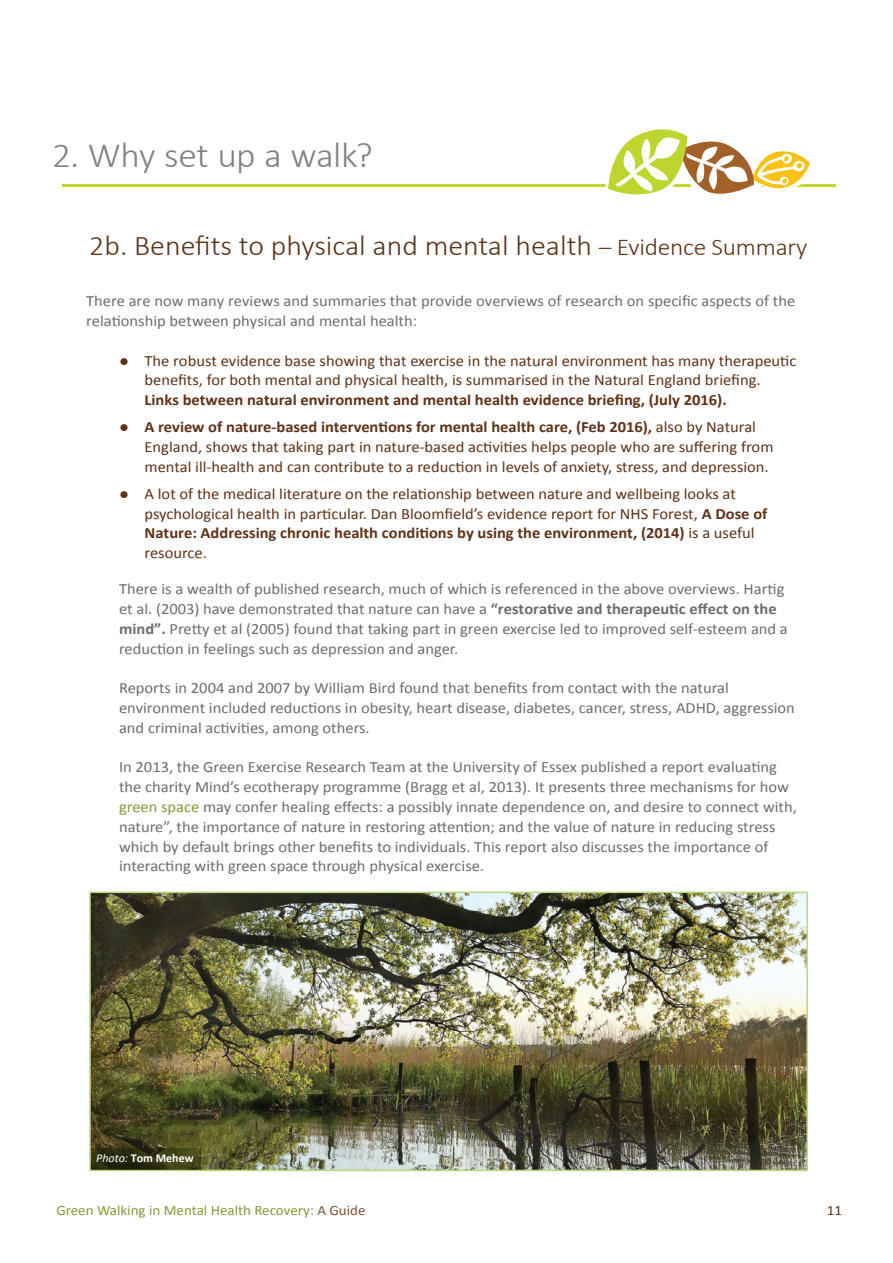
<style>
.page{position:relative;width:893px;height:1263px;background:#fff}
.page>*{position:absolute;margin:0;border:0;box-sizing:border-box;transform-origin:0 0}
.t1{font:300 35.7px "Calibri";letter-spacing:-.015em;color:#808285;scale:1.05 1}
.t2{font:300 28.5px "Calibri";color:#5e3217;scale:1.05 1}
.t3{font:15.6px/19.8px "Calibri";color:#6c6d70;scale:1.05 1}
.t4{font:15.6px/19.8px "Calibri";color:#5e3217;scale:1.05 1}
.t5{font:700 15.6px "Calibri";color:#5e3217;scale:1.05 1}
.t6{font:14.25px "Calibri";color:#86983a;scale:1.05 1}
.t7{font:14.25px "Calibri";color:#5e3217;scale:1.05 1}
.t8{font:700 12px "Calibri";color:#fff}
.s1{font-size:24.15px}
.s2{font-weight:700}
.s3{color:#86983a}
.s4{font-weight:400;font-style:italic}
.s5{color:#7d523a}
</style>
<div class="page">
<img style="left:92px;top:894px;width:713px;height:274px">
<div style="left:89px;top:891px;width:719px;height:280px;border:2px solid #b9d87e"></div>
<svg style="left:91px;top:1149px;width:109px;height:21px;background:#333513"></svg>
<hr style="left:62px;top:184px;width:774px;height:2px;background:#bed630">
<div style="left:605px;top:155px;width:63px;height:57px;background:#fff;border-radius:50%"></div>
<svg style="left:608px;top:129px;width:202px;height:65px"></svg>
<h1 class="t1" style="left:52px;top:133px;width:307px">2. Why set up a walk?</h1>
<h2 class="t2" style="left:89px;top:228px;width:685px">2b. Benefits to physical and mental health <span class="s1">– Evidence Summary</span></h2>
<p class="t3" style="left:86px;top:291px;width:677px">There are now many reviews and summaries that provide overviews of research on specific aspects of the relationship between physical and mental health:</p>
<p class="t4" style="left:145px;top:350px;width:622px;text-indent:-26px">● The robust evidence base showing that exercise in the natural environment has many therapeutic benefits, for both mental and physical health, is summarised in the Natural England briefing.</p>
<p class="t5" style="left:145px;top:390px;width:556px">Links between natural environment and mental health evidence briefing, (July 2016).</p>
<p class="t4" style="left:145px;top:417px;width:600px;text-indent:-26px">● <span class="s2">A review of nature-based interventions for mental health care, (Feb 2016),</span> also by Natural<br>England, shows that taking part in nature-based activities helps people who are suffering from mental ill-health and can contribute to a reduction in levels of anxiety, stress, and depression.</p>
<p class="t4" style="left:145px;top:484px;width:595px;text-indent:-26px">● A lot of the medical literature on the relationship between nature and wellbeing looks at psychological health in particular. Dan Bloomfield’s evidence report for NHS Forest, <span class="s2">A Dose of Nature: Addressing chronic health conditions by using the environment, (2014)</span> is a useful resource.</p>
<p class="t3" style="left:119px;top:579px;width:638px">There is a wealth of published research, much of which is referenced in the above overviews. Hartig et al. (2003) have demonstrated that nature can have a <span class="s2">“restorative and therapeutic effect on the mind”.</span> Pretty et al (2005) found that taking part in green exercise led to improved self-esteem and a reduction in feelings such as depression and anger.</p>
<p class="t3" style="left:119px;top:678px;width:645px">Reports in 2004 and 2007 by William Bird found that benefits from contact with the natural environment included reductions in obesity, heart disease, diabetes, cancer, stress, ADHD, aggression and criminal activities, among others.</p>
<p class="t3" style="left:119px;top:757px;width:647px">In 2013, the Green Exercise Research Team at the University of Essex published a report evaluating the charity Mind’s ecotherapy programme (Bragg et al, 2013). It presents three mechanisms for how <span class="s3">green space</span> may confer healing effects: a possibly innate dependence on, and desire to connect with, nature”, the importance of nature in restoring attention; and the value of nature in reducing stress which by default brings other benefits to individuals. This report also discusses the importance of interacting with green space through physical exercise.</p>
<p class="t8" style="left:96px;top:1150px;width:99px"><span class="s4">Photo:</span> Tom Mehew</p>
<p class="t6" style="left:56px;top:1201px;width:296px">Green Walking in Mental Health Recovery: <span class="s5">A Guide</span></p>
<p class="t7" style="left:827px;top:1201px;width:16px">11</p>
</div>
